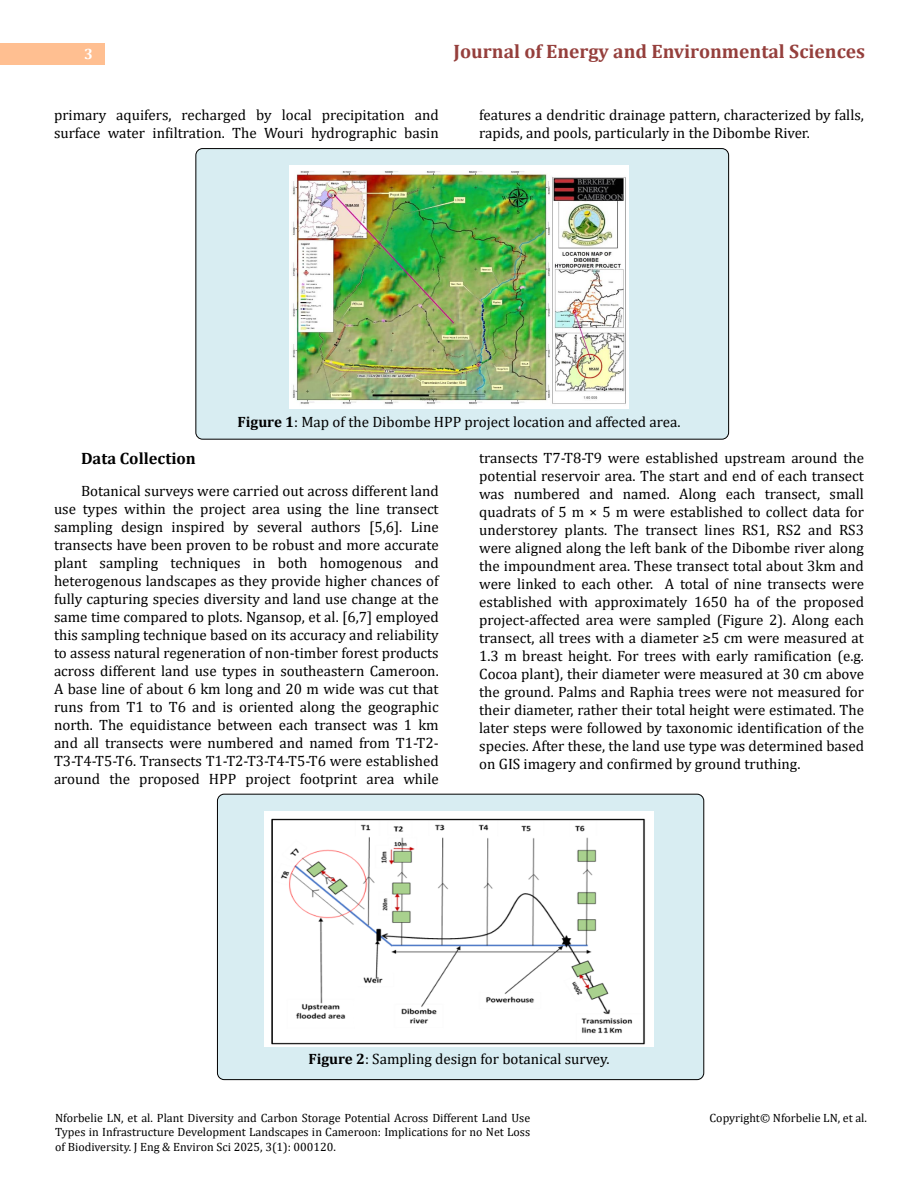
<style>
.page{position:relative;width:918px;height:1188px;background:#fff}
.page>*{position:absolute;margin:0;border:0;box-sizing:border-box;transform-origin:0 0}
.t1{font:700 19.5px "Cambria";color:#953f3c}
.Medwin_Header-2{font:700 16.5px "Cambria";color:#000}
.Medwin_Paragraph{font:15px/18px "Cambria";color:#000}
.Medwin_Table_legend{font:15px "Cambria";color:#000}
.t2{font:700 15px "Cambria";color:#fff}
.t3{font:12px/14.2px "Cambria";color:#000;text-align:justify}
.s1{font-weight:700}
</style>
<div class="page">
<div style="left:0;top:43px;width:105px;height:21px;background:#ffbf91"></div>
<div style="left:217px;top:794px;width:487px;height:286px;background:#d8edf2;border-radius:7px"></div>
<div style="left:217px;top:794px;width:487px;height:286px;border:1px solid #000;border-radius:7px"></div>
<div style="left:196px;top:149px;width:533px;height:290px;background:#d8edf2;border-radius:7px"></div>
<div style="left:195px;top:148px;width:534px;height:292px;border:1px solid #000;border-radius:7px"></div>
<img style="left:289px;top:165px;width:340px;height:244px">
<img style="left:264px;top:812px;width:390px;height:234px">
<p class="t2" style="left:84px;top:44px;width:10px">3</p>
<h1 class="t1" style="left:454px;top:38px;width:413px">Journal of Energy and Environmental Sciences</h1>
<p class="Medwin_Paragraph" style="left:54px;top:105px;width:386px">primary aquifers, recharged by local precipitation and surface water infiltration. The Wouri hydrographic basin</p>
<p class="Medwin_Paragraph" style="left:479px;top:105px;width:386px">features a dendritic drainage pattern, characterized by falls, rapids, and pools, particularly in the Dibombe River.</p>
<p class="Medwin_Table_legend" style="left:238px;top:413px;width:444px"><span class="s1">Figure 1</span>: Map of the Dibombe HPP project location and affected area.</p>
<p class="Medwin_Header-2" style="left:81px;top:447px;width:116px">Data Collection</p>
<p class="Medwin_Paragraph" style="left:54px;top:482px;width:386px;text-align:justify;text-indent:27px">Botanical surveys were carried out across different land use types within the project area using the line transect sampling design inspired by several authors [5,6]. Line transects have been proven to be robust and more accurate plant sampling techniques in both homogenous and heterogenous landscapes as they provide higher chances of fully capturing species diversity and land use change at the same time compared to plots. Ngansop, et al. [6,7] employed this sampling technique based on its accuracy and reliability to assess natural regeneration of non-timber forest products across different land use types in southeastern Cameroon.<br>A base line of about 6 km long and 20 m wide was cut that runs from T1 to T6 and is oriented along the geographic north. The equidistance between each transect was 1 km and all transects were numbered and named from T1-T2- T3-T4-T5-T6. Transects T1-T2-T3-T4-T5-T6 were established around the proposed HPP project footprint area while</p>
<p class="Medwin_Paragraph" style="left:479px;top:448px;width:386px;text-align:justify">transects T7-T8-T9 were established upstream around the potential reservoir area. The start and end of each transect was numbered and named. Along each transect, small quadrats of 5 m × 5 m were established to collect data for understorey plants. The transect lines RS1, RS2 and RS3 were aligned along the left bank of the Dibombe river along the impoundment area. These transect total about 3km and were linked to each other. A total of nine transects were established with approximately 1650 ha of the proposed project-affected area were sampled (Figure 2). Along each transect, all trees with a diameter ≥5 cm were measured at 1.3 m breast height. For trees with early ramification (e.g.<br>Cocoa plant), their diameter were measured at 30 cm above the ground. Palms and Raphia trees were not measured for their diameter, rather their total height were estimated. The later steps were followed by taxonomic identification of the species. After these, the land use type was determined based on GIS imagery and confirmed by ground truthing.</p>
<p class="Medwin_Table_legend" style="left:308px;top:1050px;width:303px"><span class="s1">Figure 2</span>: Sampling design for botanical survey.</p>
<p class="t3" style="left:55px;top:1111px;width:477px">Nforbelie LN, et al. Plant Diversity and Carbon Storage Potential Across Different Land Use Types in Infrastructure Development Landscapes in Cameroon: Implications for no Net Loss of Biodiversity. J Eng &amp; Environ Sci 2025, 3(1): 000120.</p>
<p class="t3" style="left:710px;top:1111px;width:159px">Copyright© Nforbelie LN, et al.</p>
</div>
